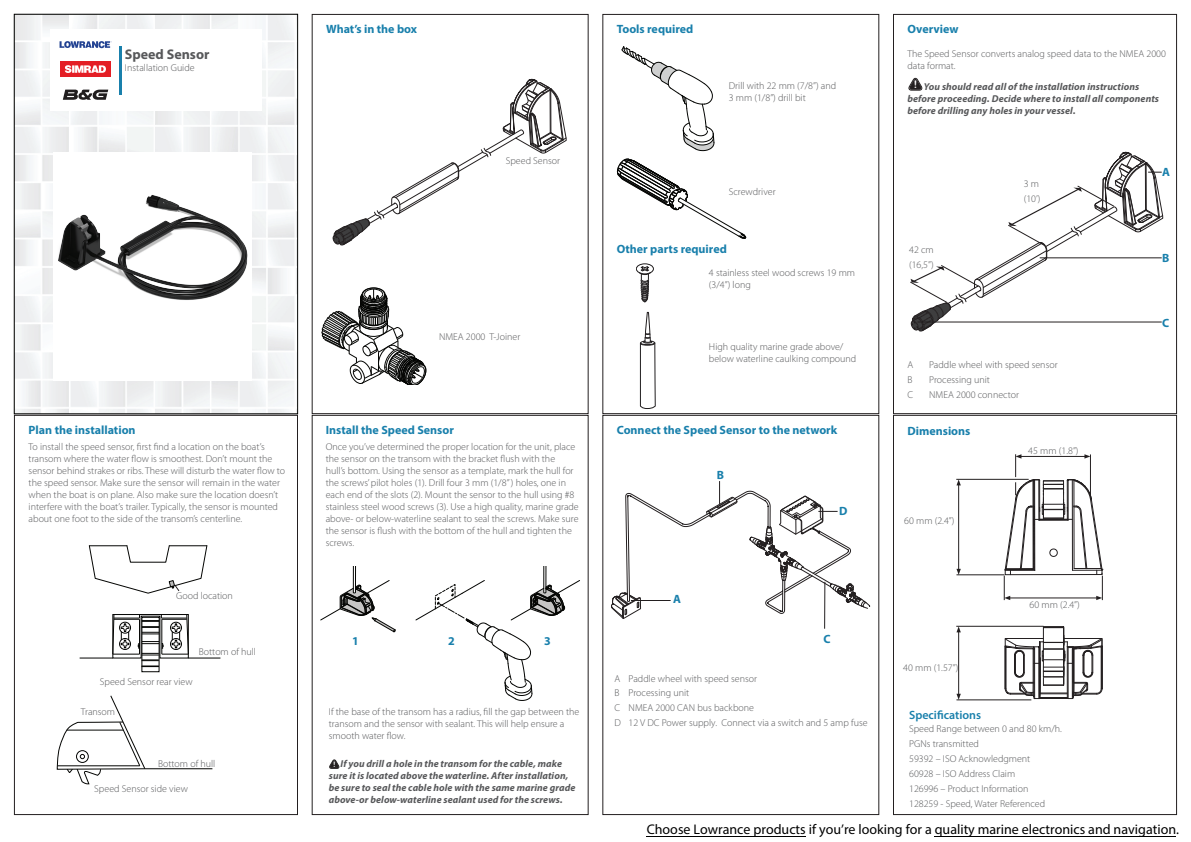
<style>
.page{position:relative;width:1191px;height:842px;background:#fff}
.page>*{position:absolute;margin:0;border:0;box-sizing:border-box;transform-origin:0 0}
.t1{font:14px "Myriad Pro";color:#000}
.t2{font:700 14px "Myriad Pro";color:#57585a}
.t3{font:700 12px "Myriad Pro";color:#1980ac}
.t4{font:600 12px "Myriad Pro";color:#1980ac}
.t5{font:300 10px/12px "Myriad Pro";color:#57585a}
.t6{font:italic 700 10px/12px "Myriad Pro";letter-spacing:.005em;color:#57585a}
.t7{font:7.5px "Arial Rounded MT Bold";color:#fff}
</style>
<div class="page">
<div style="left:14px;top:415px;width:284px;height:400px;border:1px solid #231f20"></div>
<div style="left:602px;top:14px;width:277px;height:400px;border:1px solid #231f20"></div>
<div style="left:602px;top:415px;width:277px;height:400px;border:1px solid #231f20"></div>
<div style="left:312px;top:415px;width:276px;height:400px;border:1px solid #231f20"></div>
<hr style="left:80px;top:658px;width:33px;height:1px;background:#040503">
<hr style="left:188px;top:658px;width:32px;height:1px;background:#040503">
<div style="left:142px;top:617px;width:17px;height:55px;border:1px solid #040503"></div>
<svg style="left:57px;top:696px;width:88px;height:88px"></svg>
<hr style="left:145px;top:768px;width:67px;height:1px;background:#040503">
<svg style="left:113px;top:614px;width:75px;height:53px"></svg>
<div style="left:14px;top:14px;width:284px;height:400px;border:1px solid #040503"></div>
<hr style="left:119px;top:46px;width:2px;height:48px;background:#1980ac">
<svg style="left:333px;top:13px;width:233px;height:232px"></svg>
<svg style="left:321px;top:287px;width:106px;height:98px"></svg>
<svg style="left:622px;top:46px;width:92px;height:105px"></svg>
<svg style="left:617px;top:159px;width:129px;height:80px"></svg>
<div style="left:60px;top:61px;width:51px;height:15px;background:#e41e25"></div>
<svg style="left:65px;top:65px;width:41px;height:8px"></svg>
<svg style="left:60px;top:41px;width:52px;height:7px"></svg>
<svg style="left:63px;top:89px;width:45px;height:11px"></svg>
<svg style="left:320px;top:567px;width:75px;height:65px"></svg>
<svg style="left:415px;top:567px;width:165px;height:134px"></svg>
<svg style="left:640px;top:312px;width:15px;height:97px"></svg>
<div style="left:636px;top:264px;width:17px;height:10px;border:1px solid #201d1e;border-radius:50%"></div>
<svg style="left:639px;top:267px;width:12px;height:35px"></svg>
<img style="left:58px;top:194px;width:190px;height:107px">
<svg style="left:611px;top:481px;width:259px;height:148px"></svg>
<svg style="left:89px;top:546px;width:118px;height:47px"></svg>
<hr style="left:824px;top:582px;width:1px;height:47px;background:#231f20">
<svg style="left:329px;top:760px;width:10px;height:8px"></svg>
<svg style="left:893px;top:48px;width:270px;height:739px"></svg>
<hr style="left:934px;top:836px;width:242px;height:1px;background:#000">
<hr style="left:646px;top:836px;width:160px;height:1px;background:#000">
<h1 class="t2" style="left:125px;top:45px;width:86px">Speed Sensor</h1>
<p class="t5" style="left:125px;top:62px;width:71px">Installation Guide</p>
<p class="t3" style="left:326px;top:21px;width:93px">What’s in the box</p>
<p class="t5" style="left:506px;top:154px;width:56px">Speed Sensor</p>
<p class="t5" style="left:439px;top:331px;width:83px">NMEA 2000 T-Joiner</p>
<p class="t3" style="left:29px;top:422px;width:109px">Plan the installation</p>
<p class="t3" style="left:326px;top:422px;width:130px">Install the Speed Sensor</p>
<p class="t5" style="left:29px;top:441px;width:258px">To install the speed sensor, first find a location on the boat’s transom where the water flow is smoothest. Don’t mount the sensor behind strakes or ribs. These will disturb the water flow to the speed sensor. Make sure the sensor will remain in the water when the boat is on plane. Also make sure the location doesn’t interfere with the boat’s trailer. Typically, the sensor is mounted about one foot to the side of the transom’s centerline.</p>
<p class="t5" style="left:176px;top:590px;width:58px">Good location</p>
<p class="t5" style="left:199px;top:646px;width:59px">Bottom of hull</p>
<p class="t5" style="left:100px;top:676px;width:94px">Speed Sensor rear view</p>
<p class="t5" style="left:81px;top:705px;width:36px">Transom</p>
<p class="t5" style="left:158px;top:758px;width:59px">Bottom of hull</p>
<p class="t5" style="left:94px;top:783px;width:95px">Speed Sensor side view</p>
<p class="t5" style="left:326px;top:441px;width:255px">Once you’ve determined the proper location for the unit, place the sensor on the transom with the bracket flush with the<br>hull’s bottom. Using the sensor as a template, mark the hull for the screws’ pilot holes (1). Drill four 3 mm (1/8” ) holes, one in each end of the slots (2). Mount the sensor to the hull using #8 stainless steel wood screws (3). Use a high quality, marine grade above- or below-waterline sealant to seal the screws. Make sure the sensor is flush with the bottom of the hull and tighten the screws.</p>
<p class="t3" style="left:352px;top:633px;width:8px">1</p>
<p class="t3" style="left:448px;top:633px;width:8px">2</p>
<p class="t3" style="left:544px;top:633px;width:8px">3</p>
<p class="t5" style="left:329px;top:705px;width:252px">If the base of the transom has a radius, fill the gap between the transom and the sensor with sealant. This will help ensure a smooth water flow.</p>
<p class="t6" style="left:329px;top:757px;width:248px;text-indent:12px">If you drill a hole in the transom for the cable, make sure it is located above the waterline. After installation, be sure to seal the cable hole with the same marine grade above-or below-waterline sealant used for the screws.</p>
<p class="t7" style="left:333px;top:760px;width:4px">!</p>
<p class="t3" style="left:617px;top:21px;width:78px">Tools required</p>
<p class="t3" style="left:907px;top:21px;width:53px">Overview</p>
<p class="t5" style="left:729px;top:80px;width:109px">Drill with 22 mm (7/8”) and<br>3 mm (1/8”) drill bit</p>
<p class="t5" style="left:729px;top:186px;width:48px">Screwdriver</p>
<p class="t3" style="left:617px;top:241px;width:112px">Other parts required</p>
<p class="t5" style="left:709px;top:267px;width:148px">4 stainless steel wood screws 19 mm (3/4”) long</p>
<p class="t5" style="left:709px;top:341px;width:149px">High quality marine grade above/ below waterline caulking compound</p>
<p class="t5" style="left:907px;top:48px;width:260px">The Speed Sensor converts analog speed data to the NMEA 2000 data format.</p>
<p class="t6" style="left:907px;top:80px;width:253px;text-indent:6px"><sup>!</sup> You should read all of the installation instructions before proceeding. Decide where to install all components before drilling any holes in your vessel.</p>
<p class="t5" style="left:909px;top:242px;width:26px;line-height:14.8px">42 cm (16,5”)</p>
<p class="t5" style="left:1023px;top:177px;width:18px;line-height:14.8px">3 m (10’)</p>
<p class="t5" style="left:907px;top:359px;width:7px">A</p>
<p class="t5" style="left:929px;top:359px;width:130px">Paddle wheel with speed sensor</p>
<p class="t5" style="left:907px;top:374px;width:7px">B</p>
<p class="t5" style="left:929px;top:374px;width:62px">Processing unit</p>
<p class="t5" style="left:907px;top:389px;width:7px">C</p>
<p class="t5" style="left:929px;top:389px;width:91px">NMEA 2000 connector</p>
<p class="t3" style="left:1162px;top:164px;width:9px">A</p>
<p class="t3" style="left:1162px;top:250px;width:9px">B</p>
<p class="t3" style="left:1162px;top:315px;width:9px">C</p>
<p class="t3" style="left:617px;top:422px;width:222px">Connect the Speed Sensor to the network</p>
<p class="t3" style="left:907px;top:423px;width:65px">Dimensions</p>
<p class="t3" style="left:717px;top:467px;width:9px">B</p>
<p class="t3" style="left:673px;top:591px;width:9px">A</p>
<p class="t3" style="left:839px;top:503px;width:10px">D</p>
<p class="t3" style="left:823px;top:631px;width:9px">C</p>
<p class="t5" style="left:904px;top:514px;width:52px">60 mm (2.4”)</p>
<p class="t5" style="left:903px;top:661px;width:57px">40 mm (1.57”)</p>
<p class="t5" style="left:1028px;top:444px;width:52px">45 mm (1.8”)</p>
<p class="t5" style="left:1029px;top:599px;width:52px">60 mm (2.4”)</p>
<p class="t5" style="left:614px;top:671px;width:255px;line-height:14.8px">A Paddle wheel with speed sensor<br>B Processing unit<br>C NMEA 2000 CAN bus backbone<br>D 12 V DC Power supply. Connect via a switch and 5 amp fuse</p>
<p class="t4" style="left:909px;top:707px;width:73px">Specifications</p>
<p class="t5" style="left:909px;top:722px;width:154px;line-height:14.8px">Speed Range between 0 and 80 km/h.<br>PGNs transmitted<br>59392 – ISO Acknowledgment<br>60928 – ISO Address Claim<br>126996 – Product Information<br>128259 - Speed, Water Referenced</p>
<h1 class="t1" style="left:646px;top:821px;width:534px">Choose Lowrance products if you’re looking for a quality marine electronics and navigation.</h1>
</div>
